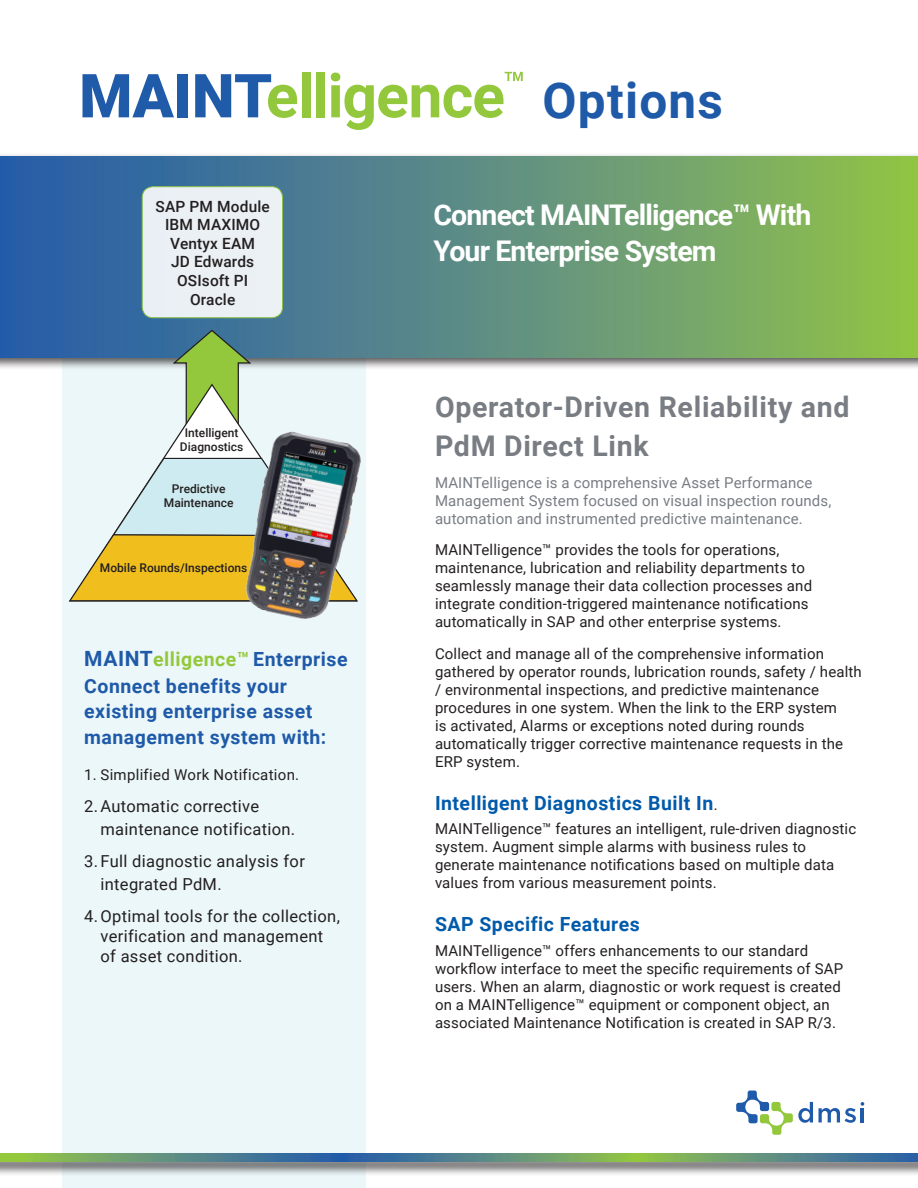
<style>
.page{position:relative;width:918px;height:1188px;background:#fff}
.page>*{position:absolute;margin:0;border:0;box-sizing:border-box;transform-origin:0 0}
.t1{font:700 49.5px "Roboto";letter-spacing:.025em;color:#1f5aa9}
.t2{font:700 28.5px/36px "Roboto";letter-spacing:-.03em;color:#fff}
.t3{font:700 28.5px/39px "Roboto";letter-spacing:.025em;color:#787d83}
.t4{font:700 19.5px/26px "Roboto";letter-spacing:.025em;color:#1f5aa9}
.t5{font:700 19.5px "Roboto";letter-spacing:.025em;color:#015aaa}
.t6{font:16.5px/22.5px "Roboto";letter-spacing:.02em;color:#231f20}
.Body{font:500 15.45px/18.6px "Roboto";letter-spacing:.01em;color:#231f20;text-align:center}
.Body-2{font:15px/18px "Roboto";letter-spacing:.01em;color:#231f20}
.Body-3{font:15px/18px "Roboto";letter-spacing:.01em;color:#787d83}
.primary_body_copy_w{font:500 12px/14.2px "Roboto";color:#231f20;text-align:center}
.s1{font-size:21px}
.s2{color:#94c83c}
.s3{font-weight:400;font-size:15px;color:#231f20}
</style>
<div class="page">
<div style="left:62px;top:348px;width:304px;height:840px;background:#ecf7f9"></div>
<div style="left:0;top:1152px;width:918px;height:24px;background:#231f20;opacity:.75"></div>
<svg style="left:0;top:1153px;width:918px;height:9px;background:#5d8f7d"></svg>
<div style="left:0;top:153px;width:918px;height:217px;background:#231f20;opacity:.75"></div>
<div style="left:0;top:156px;width:918px;height:201px;background:linear-gradient(to right,#2559b1,#92c150)"></div>
<svg style="left:736px;top:1090px;width:77px;height:45px"></svg>
<svg style="left:819px;top:1102px;width:45px;height:21px"></svg>
<svg style="left:171px;top:329px;width:82px;height:54px;background:#7ba770"></svg>
<svg style="left:164px;top:383px;width:75px;height:74px"></svg>
<svg style="left:69px;top:457px;width:156px;height:145px"></svg>
<div style="left:142px;top:187px;width:141px;height:131px;background:#ebf0f4;border-radius:11px"></div>
<div style="left:142px;top:186px;width:141px;height:132px;border:1px solid #94c83c;border-radius:11px"></div>
<img style="left:225px;top:417px;width:136px;height:202px">
<svg style="left:82px;top:74px;width:92px;height:43px"></svg>
<div style="left:178px;top:74px;width:10px;height:43px;background:#205baa"></div>
<svg style="left:195px;top:74px;width:102px;height:44px"></svg>
<div style="left:302px;top:72px;width:8px;height:45px;background:#93c83d"></div>
<div style="left:316px;top:72px;width:9px;height:45px;background:#93c83d"></div>
<svg style="left:331px;top:72px;width:192px;height:58px"></svg>
<p class="Body" style="left:156px;top:196px;width:116px">SAP PM Module<br>IBM MAXIMO<br>Ventyx EAM<br>JD Edwards<br>OSIsoft PI<br>Oracle</p>
<p class="primary_body_copy_w" style="left:180px;top:425px;width:65px">Intelligent<br>Diagnostics</p>
<p class="primary_body_copy_w" style="left:164px;top:481px;width:71px">Predictive<br>Maintenance</p>
<p class="primary_body_copy_w" style="left:100px;top:560px;width:149px">Mobile Rounds/Inspections</p>
<p class="t4" style="left:84px;top:645px;width:265px"><span class="s1">MAINT</span><span class="s2">elligence™</span> Enterprise<br>Connect benefits your existing enterprise asset management system with:</p>
<p class="Body-2" style="left:84px;top:765px;width:216px">1. Simplified Work Notification.</p>
<p class="t6" style="left:100px;top:795px;width:196px;text-indent:-16px">2.Automatic corrective maintenance notification.</p>
<p class="t6" style="left:100px;top:849px;width:206px;text-indent:-16px">3.Full diagnostic analysis for integrated PdM.</p>
<p class="t6" style="left:100px;top:906px;width:241px;line-height:19.8px;text-indent:-16px">4.Optimal tools for the collection, verification and management of asset condition.</p>
<p class="t1" style="left:543px;top:66px;width:182px">Options</p>
<p class="t2" style="left:434px;top:196px;width:379px">Connect MAINTelligence™ With<br>Your Enterprise System</p>
<p class="t3" style="left:435px;top:387px;width:416px">Operator-Driven Reliability and<br>PdM Direct Link</p>
<p class="Body-3" style="left:435px;top:473px;width:398px">MAINTelligence is a comprehensive Asset Performance<br>Management System focused on visual inspection rounds, automation and instrumented predictive maintenance.</p>
<p class="Body-2" style="left:435px;top:540px;width:379px">MAINTelligence™ provides the tools for operations, maintenance, lubrication and reliability departments to seamlessly manage their data collection processes and integrate condition-triggered maintenance notifications automatically in SAP and other enterprise systems.</p>
<p class="Body-2" style="left:435px;top:644px;width:428px">Collect and manage all of the comprehensive information gathered by operator rounds, lubrication rounds, safety / health / environmental inspections, and predictive maintenance procedures in one system. When the link to the ERP system<br>is activated, Alarms or exceptions noted during rounds automatically trigger corrective maintenance requests in the ERP system.</p>
<p class="t5" style="left:435px;top:789px;width:284px">Intelligent Diagnostics Built In<span class="s3">.</span></p>
<p class="Body-2" style="left:435px;top:819px;width:423px">MAINTelligence™ features an intelligent, rule-driven diagnostic system. Augment simple alarms with business rules to generate maintenance notifications based on multiple data values from various measurement points.</p>
<p class="t5" style="left:435px;top:910px;width:206px">SAP Specific Features</p>
<p class="Body-2" style="left:435px;top:941px;width:410px">MAINTelligence™ offers enhancements to our standard workflow interface to meet the specific requirements of SAP users. When an alarm, diagnostic or work request is created on a MAINTelligence™ equipment or component object, an associated Maintenance Notification is created in SAP R/3.</p>
</div>
